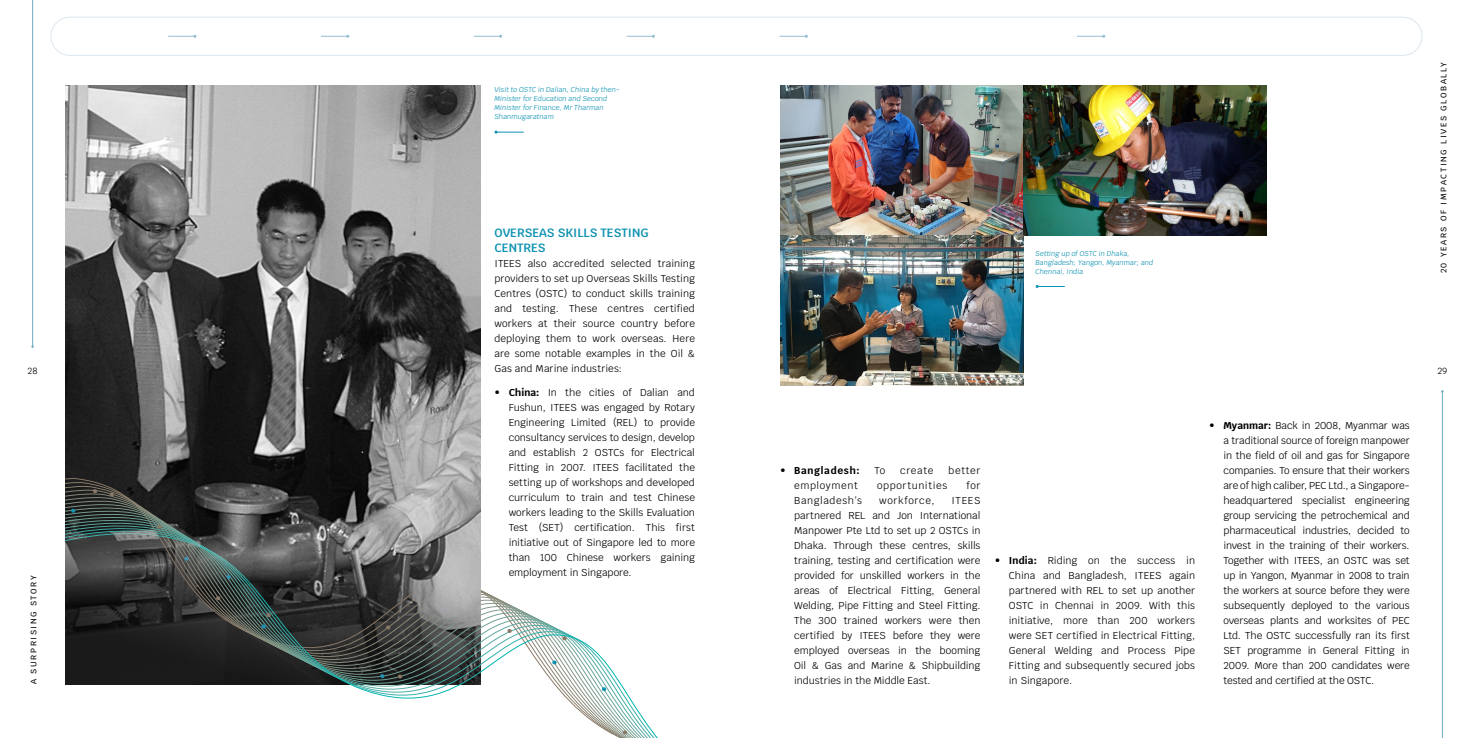
<style>
.page{position:relative;width:1475px;height:738px;background:#fff}
.page>*{position:absolute;margin:0;border:0;box-sizing:border-box;transform-origin:0 0}
.t1{font:600 12px/15px "Krub";color:#0e92b2}
.t2{font:10px/15px "Krub";letter-spacing:.005em;color:#000;text-align:justify}
.t3{font:10px "Krub";letter-spacing:.06em;color:#000}
.t4{font:700 10px "Krub";letter-spacing:.07em;color:#000}
.t5{font:10px "Krub";letter-spacing:.055em;color:#000}
.t6{font:10px "Krub";letter-spacing:.065em;color:#000}
.t7{font:9px "Krub";color:#000}
.t8{font:500 8px "Krub";letter-spacing:.2em;color:#000}
.t9{font:italic 7px/9px "Krub";color:#0e92b2}
.s1{font-weight:700}
</style>
<div class="page">
<hr style="left:1441px;top:391px;width:1px;height:346px;background:#6fabc4">
<hr style="left:32px;top:0;width:1px;height:346px;background:#6fabc4">
<img style="left:65px;top:85px;width:415px;height:380px">
<img style="left:780px;top:85px;width:486px;height:150px">
<img style="left:780px;top:235px;width:243px;height:150px">
<svg style="left:494px;top:130px;width:29px;height:3px"></svg>
<svg style="left:1035px;top:285px;width:29px;height:3px"></svg>
<svg style="left:65px;top:469px;width:592px;height:268px"></svg>
<svg style="left:261px;top:623px;width:5px;height:5px"></svg>
<svg style="left:379px;top:673px;width:6px;height:5px"></svg>
<svg style="left:440px;top:606px;width:5px;height:5px"></svg>
<svg style="left:457px;top:597px;width:6px;height:6px"></svg>
<svg style="left:551px;top:659px;width:6px;height:5px"></svg>
<svg style="left:601px;top:686px;width:6px;height:5px"></svg>
<svg style="left:226px;top:573px;width:5px;height:6px"></svg>
<svg style="left:184px;top:555px;width:5px;height:6px"></svg>
<svg style="left:70px;top:507px;width:6px;height:6px"></svg>
<svg style="left:215px;top:595px;width:6px;height:5px"></svg>
<svg style="left:157px;top:523px;width:5px;height:6px"></svg>
<svg style="left:266px;top:612px;width:5px;height:5px"></svg>
<svg style="left:397px;top:673px;width:6px;height:5px"></svg>
<svg style="left:385px;top:624px;width:6px;height:5px"></svg>
<svg style="left:506px;top:627px;width:6px;height:6px"></svg>
<svg style="left:561px;top:635px;width:6px;height:5px"></svg>
<svg style="left:622px;top:729px;width:5px;height:5px"></svg>
<svg style="left:109px;top:491px;width:6px;height:6px"></svg>
<svg style="left:92px;top:488px;width:6px;height:5px"></svg>
<div style="left:50px;top:17px;width:1372px;height:39px;border:1px solid #dce7ed;border-radius:19px"></div>
<svg style="left:321px;top:35px;width:28px;height:3px"></svg>
<svg style="left:168px;top:35px;width:28px;height:3px"></svg>
<svg style="left:473px;top:35px;width:29px;height:3px"></svg>
<svg style="left:779px;top:35px;width:28px;height:3px"></svg>
<svg style="left:626px;top:35px;width:29px;height:3px"></svg>
<svg style="left:1077px;top:35px;width:28px;height:3px"></svg>
<p class="t8" style="left:1438px;top:273px;width:212px;rotate:-90deg">20 YEARS OF IMPACTING LIVES GLOBALLY</p>
<p class="t9" style="left:494px;top:85px;width:126px">Visit to OSTC in Dalian, China by then-<br>Minister for Education and Second<br>Minister for Finance, Mr Tharman<br>Shanmugaratnam</p>
<p class="t1" style="left:494px;top:225px;width:155px">OVERSEAS SKILLS TESTING<br>CENTRES</p>
<p class="t2" style="left:494px;top:256px;width:202px">ITEES also accredited selected training providers to set up Overseas Skills Testing Centres (OSTC) to conduct skills training and testing. These centres certified workers at their source country before deploying them to work overseas. Here are some notable examples in the Oil &amp; Gas and Marine industries:</p>
<p class="t2" style="left:508px;top:384px;width:188px;text-indent:-14px"><span class="s1">• China:</span> In the cities of Dalian and Fushun, ITEES was engaged by Rotary Engineering Limited (REL) to provide consultancy services to design, develop and establish 2 OSTCs for Electrical Fitting in 2007. ITEES facilitated the setting up of workshops and developed curriculum to train and test Chinese workers leading to the Skills Evaluation Test (SET) certification. This first initiative out of Singapore led to more than 100 Chinese workers gaining employment in Singapore.</p>
<p class="t9" style="left:1035px;top:249px;width:119px">Setting up of OSTC in Dhaka,<br>Bangladesh; Yangon, Myanmar; and<br>Chennai, India</p>
<p class="t7" style="left:28px;top:362px;width:11px">28</p>
<p class="t7" style="left:1436px;top:362px;width:12px">29</p>
<p class="t2" style="left:1223px;top:417px;width:188px;text-indent:-14px"><span class="s1">• Myanmar:</span> Back in 2008, Myanmar was a traditional source of foreign manpower in the field of oil and gas for Singapore companies. To ensure that their workers are of high caliber, PEC Ltd., a Singapore&shy;headquartered specialist engineering group servicing the petrochemical and pharmaceutical industries, decided to invest in the training of their workers.<br>Together with ITEES, an OSTC was set up in Yangon, Myanmar in 2008 to train the workers at source before they were subsequently deployed to the various overseas plants and worksites of PEC Ltd. The OSTC successfully ran its first SET programme in General Fitting in 2009. More than 200 candidates were tested and certified at the OSTC.</p>
<p class="t4" style="left:780px;top:464px;width:81px">• Bangladesh:</p>
<p class="t2" style="left:874px;top:462px;width:12px">To</p>
<p class="t2" style="left:900px;top:462px;width:34px">create</p>
<p class="t2" style="left:948px;top:462px;width:34px">better</p>
<p class="t3" style="left:794px;top:476px;width:65px">employment</p>
<p class="t3" style="left:876px;top:476px;width:72px">opportunities</p>
<p class="t2" style="left:966px;top:477px;width:16px">for</p>
<p class="t5" style="left:794px;top:491px;width:69px">Bangladesh’s</p>
<p class="t6" style="left:879px;top:491px;width:57px">workforce,</p>
<p class="t2" style="left:794px;top:492px;width:188px;text-indent:157px">ITEES partnered REL and Jon International Manpower Pte Ltd to set up 2 OSTCs in Dhaka. Through these centres, skills training, testing and certification were provided for unskilled workers in the areas of Electrical Fitting, General Welding, Pipe Fitting and Steel Fitting.<br>The 300 trained workers were then certified by ITEES before they were employed overseas in the booming Oil &amp; Gas and Marine &amp; Shipbuilding industries in the Middle East.</p>
<p class="t2" style="left:1008px;top:552px;width:188px;text-indent:-14px"><span class="s1">• India:</span> Riding on the success in China and Bangladesh, ITEES again partnered with REL to set up another OSTC in Chennai in 2009. With this initiative, more than 200 workers were SET certified in Electrical Fitting, General Welding and Process Pipe Fitting and subsequently secured jobs in Singapore.</p>
<p class="t8" style="left:29px;top:683px;width:110px;rotate:-90deg">A SURPRISING STORY</p>
</div>
